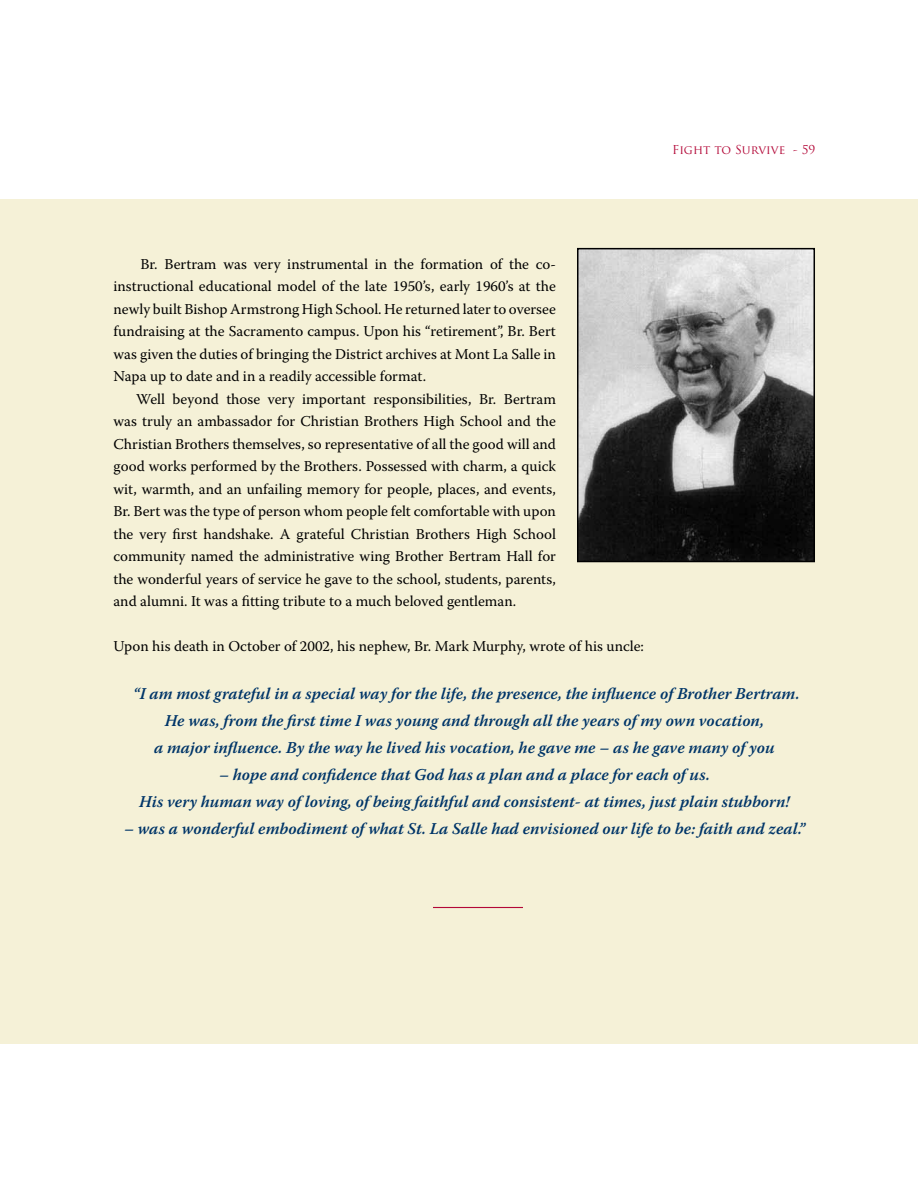
<style>
.page{position:relative;width:918px;height:1188px;background:#fff}
.page>*{position:absolute;margin:0;border:0;box-sizing:border-box;transform-origin:0 0}
.t1{font:italic 600 16.5px/27px "Warnock Pro";color:#003568;text-align:center}
.t2{font:15px/22.5px "Warnock Pro";color:#000;text-align:justify}
.t3{font:12px "Trajan Pro";color:#b30838}
</style>
<div class="page">
<div style="left:0;top:199px;width:918px;height:844px;background:#f5f1d7"></div>
<img style="left:580px;top:251px;width:232px;height:308px">
<div style="left:577px;top:248px;width:238px;height:314px;border:2px solid #000"></div>
<hr style="left:433px;top:907px;width:90px;height:1px;background:#b30838">
<p class="t3" style="left:672px;top:142px;width:145px">Fight to Survive - 59</p>
<p class="t2" style="left:113px;top:252px;width:444px;text-indent:27px">Br. Bertram was very instrumental in the formation of the co&shy;instructional educational model of the late 1950’s, early 1960’s at the newly built Bishop Armstrong High School. He returned later to oversee fundraising at the Sacramento campus. Upon his “retirement”, Br. Bert was given the duties of bringing the District archives at Mont La Salle in Napa up to date and in a readily accessible format.</p>
<p class="t2" style="left:113px;top:387px;width:444px;text-indent:23px">Well beyond those very important responsibilities, Br. Bertram was truly an ambassador for Christian Brothers High School and the Christian Brothers themselves, so representative of all the good will and good works performed by the Brothers. Possessed with charm, a quick wit, warmth, and an unfailing memory for people, places, and events, Br. Bert was the type of person whom people felt comfortable with upon the very first handshake. A grateful Christian Brothers High School community named the administrative wing Brother Bertram Hall for the wonderful years of service he gave to the school, students, parents, and alumni. It was a fitting tribute to a much beloved gentleman.</p>
<p class="t2" style="left:113px;top:635px;width:532px">Upon his death in October of 2002, his nephew, Br. Mark Murphy, wrote of his uncle:</p>
<p class="t1" style="left:133px;top:680px;width:668px">“I am most grateful in a special way for the life, the presence, the influence of Brother Bertram.<br>He was, from the first time I was young and through all the years of my own vocation,<br>a major influence. By the way he lived his vocation, he gave me – as he gave many of you</p>
<p class="t1" style="left:139px;top:761px;width:652px">– hope and confidence that God has a plan and a place for each of us.<br>His very human way of loving, of being faithful and consistent- at times, just plain stubborn!</p>
<p class="t1" style="left:124px;top:815px;width:683px">– was a wonderful embodiment of what St. La Salle had envisioned our life to be: faith and zeal.”</p>
</div>
